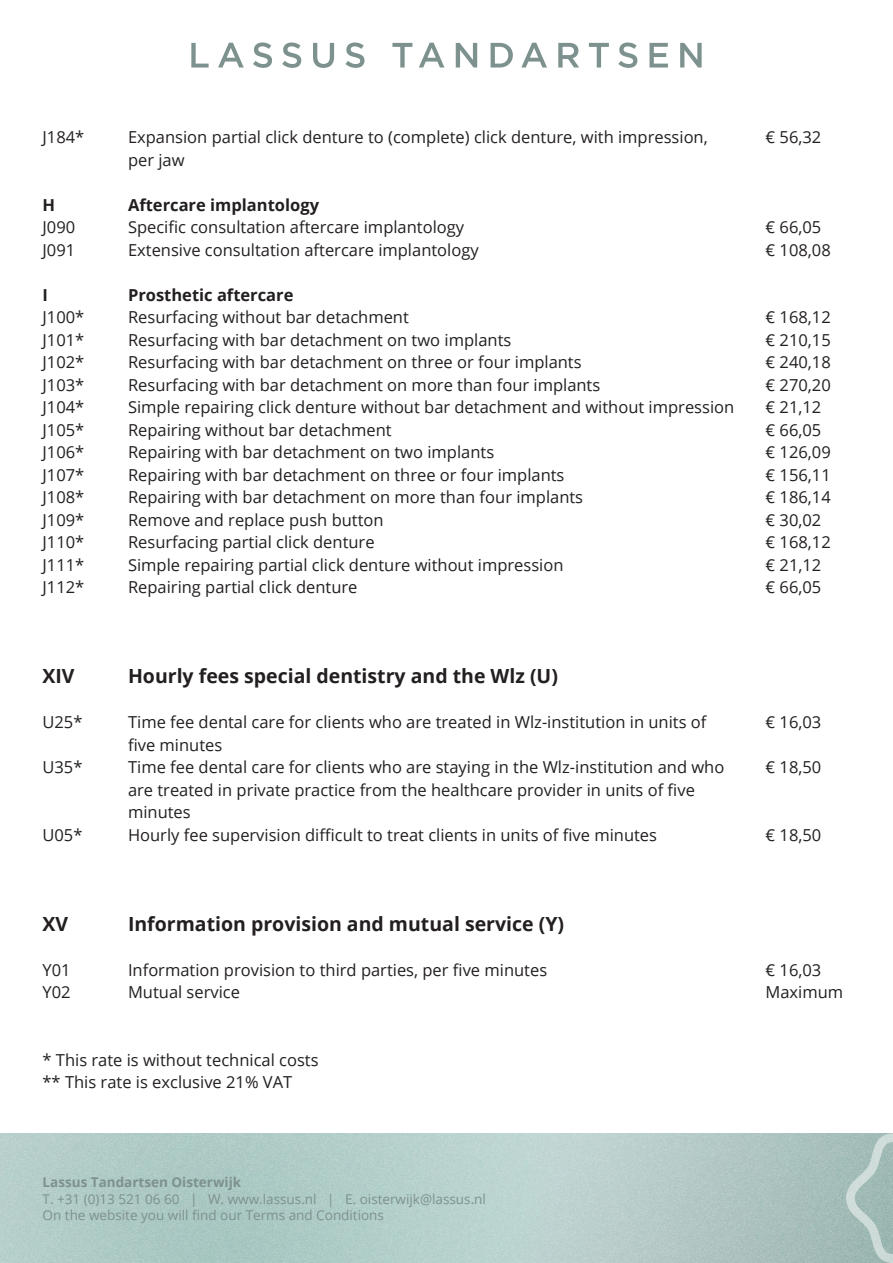
<style>
.page{position:relative;width:893px;height:1263px;background:#fff}
.page>*{position:absolute;margin:0;border:0;box-sizing:border-box;transform-origin:0 0}
.Body_text{font:700 19.5px "Open Sans";color:#231f20}
.Body_text-2{font:16.5px/22.5px "Open Sans";color:#231f20}
.Body_text-3{font:700 16.5px "Open Sans";color:#231f20}
.t1{font:13.5px/16.5px "Open Sans";color:#7d918f}
.t2{font:700 13.5px "Open Sans";color:#7d918f}
</style>
<div class="page">
<svg style="left:191px;top:43px;width:18px;height:25px"></svg>
<svg style="left:218px;top:43px;width:26px;height:25px"></svg>
<svg style="left:253px;top:43px;width:19px;height:25px"></svg>
<svg style="left:282px;top:43px;width:19px;height:25px"></svg>
<svg style="left:313px;top:43px;width:21px;height:25px"></svg>
<svg style="left:345px;top:43px;width:19px;height:25px"></svg>
<svg style="left:392px;top:43px;width:20px;height:25px"></svg>
<svg style="left:419px;top:43px;width:25px;height:25px"></svg>
<svg style="left:456px;top:43px;width:21px;height:25px"></svg>
<svg style="left:491px;top:43px;width:22px;height:25px"></svg>
<svg style="left:521px;top:43px;width:26px;height:25px"></svg>
<svg style="left:558px;top:43px;width:21px;height:25px"></svg>
<svg style="left:589px;top:43px;width:20px;height:25px"></svg>
<svg style="left:618px;top:43px;width:19px;height:25px"></svg>
<svg style="left:649px;top:43px;width:19px;height:25px"></svg>
<svg style="left:680px;top:43px;width:22px;height:25px"></svg>
<img style="left:0;top:1133px;width:846px;height:130px">
<svg style="left:846px;top:1133px;width:47px;height:130px"></svg>
<p class="Body_text-2" style="left:43px;top:126px;width:43px">J184*</p>
<p class="Body_text-2" style="left:128px;top:126px;width:581px">Expansion partial click denture to (complete) click denture, with impression,</p>
<p class="Body_text-2" style="left:766px;top:126px;width:57px">€ 56,32</p>
<p class="Body_text-2" style="left:128px;top:148px;width:58px">per jaw</p>
<p class="Body_text-3" style="left:43px;top:193px;width:14px">H</p>
<p class="Body_text-3" style="left:128px;top:193px;width:193px">Aftercare implantology</p>
<p class="Body_text-2" style="left:43px;top:216px;width:34px">J090</p>
<p class="Body_text-2" style="left:128px;top:216px;width:338px">Specific consultation aftercare implantology</p>
<p class="Body_text-2" style="left:766px;top:216px;width:57px">€ 66,05</p>
<p class="Body_text-2" style="left:43px;top:238px;width:34px">J091</p>
<p class="Body_text-2" style="left:128px;top:238px;width:352px">Extensive consultation aftercare implantology</p>
<p class="Body_text-2" style="left:766px;top:238px;width:67px">€ 108,08</p>
<p class="Body_text-3" style="left:43px;top:283px;width:7px">I</p>
<p class="Body_text-3" style="left:128px;top:283px;width:167px">Prosthetic aftercare</p>
<p class="Body_text-2" style="left:43px;top:306px;width:43px">J100*</p>
<p class="Body_text-2" style="left:128px;top:306px;width:282px">Resurfacing without bar detachment</p>
<p class="Body_text-2" style="left:766px;top:306px;width:67px">€ 168,12</p>
<p class="Body_text-2" style="left:43px;top:328px;width:43px">J101*</p>
<p class="Body_text-2" style="left:128px;top:328px;width:385px">Resurfacing with bar detachment on two implants</p>
<p class="Body_text-2" style="left:766px;top:328px;width:67px">€ 210,15</p>
<p class="Body_text-2" style="left:43px;top:351px;width:43px">J102*</p>
<p class="Body_text-2" style="left:128px;top:351px;width:455px">Resurfacing with bar detachment on three or four implants</p>
<p class="Body_text-2" style="left:766px;top:351px;width:67px">€ 240,18</p>
<p class="Body_text-2" style="left:43px;top:373px;width:43px">J103*</p>
<p class="Body_text-2" style="left:128px;top:373px;width:474px">Resurfacing with bar detachment on more than four implants</p>
<p class="Body_text-2" style="left:766px;top:373px;width:67px">€ 270,20</p>
<p class="Body_text-2" style="left:43px;top:396px;width:43px">J104*</p>
<p class="Body_text-2" style="left:128px;top:396px;width:608px">Simple repairing click denture without bar detachment and without impression</p>
<p class="Body_text-2" style="left:766px;top:396px;width:57px">€ 21,12</p>
<p class="Body_text-2" style="left:43px;top:418px;width:43px">J105*</p>
<p class="Body_text-2" style="left:128px;top:418px;width:265px">Repairing without bar detachment</p>
<p class="Body_text-2" style="left:766px;top:418px;width:57px">€ 66,05</p>
<p class="Body_text-2" style="left:43px;top:441px;width:43px">J106*</p>
<p class="Body_text-2" style="left:128px;top:441px;width:368px">Repairing with bar detachment on two implants</p>
<p class="Body_text-2" style="left:766px;top:441px;width:67px">€ 126,09</p>
<p class="Body_text-2" style="left:43px;top:463px;width:43px">J107*</p>
<p class="Body_text-2" style="left:128px;top:463px;width:438px">Repairing with bar detachment on three or four implants</p>
<p class="Body_text-2" style="left:766px;top:463px;width:67px">€ 156,11</p>
<p class="Body_text-2" style="left:43px;top:486px;width:43px">J108*</p>
<p class="Body_text-2" style="left:128px;top:486px;width:457px">Repairing with bar detachment on more than four implants</p>
<p class="Body_text-2" style="left:766px;top:486px;width:67px">€ 186,14</p>
<p class="Body_text-2" style="left:43px;top:508px;width:43px">J109*</p>
<p class="Body_text-2" style="left:128px;top:508px;width:257px">Remove and replace push button</p>
<p class="Body_text-2" style="left:766px;top:508px;width:57px">€ 30,02</p>
<p class="Body_text-2" style="left:43px;top:531px;width:43px">J110*</p>
<p class="Body_text-2" style="left:128px;top:531px;width:248px">Resurfacing partial click denture</p>
<p class="Body_text-2" style="left:766px;top:531px;width:67px">€ 168,12</p>
<p class="Body_text-2" style="left:43px;top:553px;width:43px">J111*</p>
<p class="Body_text-2" style="left:128px;top:553px;width:437px">Simple repairing partial click denture without impression</p>
<p class="Body_text-2" style="left:766px;top:553px;width:57px">€ 21,12</p>
<p class="Body_text-2" style="left:43px;top:576px;width:43px">J112*</p>
<p class="Body_text-2" style="left:128px;top:576px;width:231px">Repairing partial click denture</p>
<p class="Body_text-2" style="left:766px;top:576px;width:57px">€ 66,05</p>
<p class="Body_text" style="left:43px;top:662px;width:34px">XIV</p>
<p class="Body_text" style="left:128px;top:662px;width:431px">Hourly fees special dentistry and the Wlz (U)</p>
<p class="Body_text-2" style="left:43px;top:711px;width:41px">U25*</p>
<p class="Body_text-2" style="left:128px;top:711px;width:580px">Time fee dental care for clients who are treated in Wlz-institution in units of</p>
<p class="Body_text-2" style="left:766px;top:711px;width:57px">€ 16,03</p>
<p class="Body_text-2" style="left:128px;top:733px;width:96px">five minutes</p>
<p class="Body_text-2" style="left:43px;top:756px;width:41px">U35*</p>
<p class="Body_text-2" style="left:128px;top:756px;width:598px">Time fee dental care for clients who are staying in the Wlz-institution and who</p>
<p class="Body_text-2" style="left:766px;top:756px;width:57px">€ 18,50</p>
<p class="Body_text-2" style="left:128px;top:778px;width:568px">are treated in private practice from the healthcare provider in units of five minutes</p>
<p class="Body_text-2" style="left:43px;top:823px;width:41px">U05*</p>
<p class="Body_text-2" style="left:128px;top:823px;width:531px">Hourly fee supervision difficult to treat clients in units of five minutes</p>
<p class="Body_text-2" style="left:766px;top:823px;width:57px">€ 18,50</p>
<p class="Body_text" style="left:43px;top:910px;width:27px">XV</p>
<p class="Body_text" style="left:128px;top:910px;width:438px">Information provision and mutual service (Y)</p>
<p class="Body_text-2" style="left:43px;top:958px;width:30px">Y01</p>
<p class="Body_text-2" style="left:128px;top:958px;width:421px">Information provision to third parties, per five minutes</p>
<p class="Body_text-2" style="left:766px;top:958px;width:57px">€ 16,03</p>
<p class="Body_text-2" style="left:43px;top:981px;width:30px">Y02</p>
<p class="Body_text-2" style="left:128px;top:981px;width:114px">Mutual service</p>
<p class="Body_text-2" style="left:766px;top:981px;width:79px">Maximum</p>
<p class="Body_text-2" style="left:43px;top:1048px;width:278px">* This rate is without technical costs</p>
<p class="Body_text-2" style="left:43px;top:1071px;width:251px">** This rate is exclusive 21% VAT</p>
<p class="t2" style="left:43px;top:1173px;width:200px">Lassus Tandartsen Oisterwijk</p>
<p class="t1" style="left:43px;top:1190px;width:445px">T. +31 (0)13 521 06 60 | W. www.lassus.nl | E. oisterwijk@lassus.nl<br>On the website you will find our Terms and Conditions</p>
</div>
